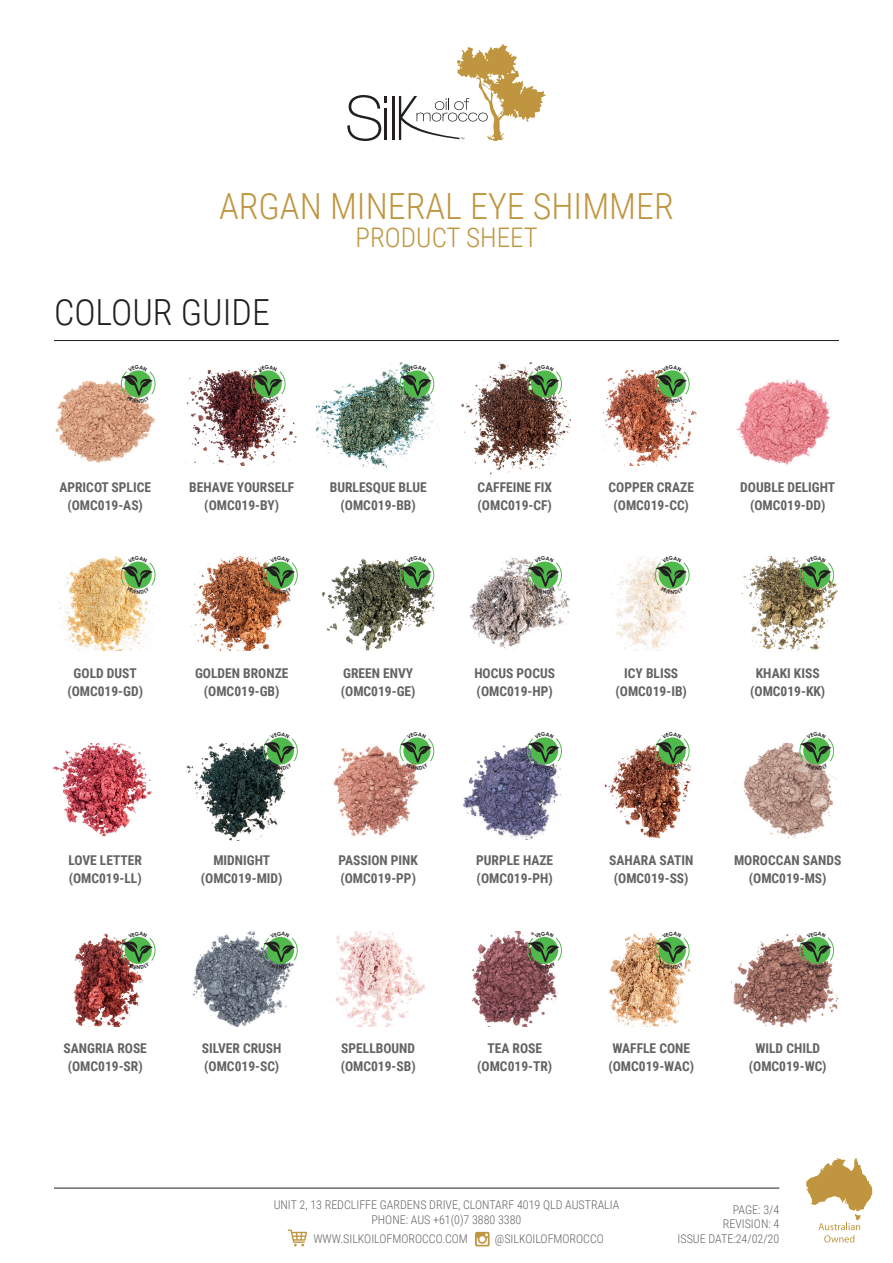
<style>
.page{position:relative;width:893px;height:1263px;background:#fff}
.page>*{position:absolute;margin:0;border:0;box-sizing:border-box;transform-origin:0 0}
.t1{font:300 36px "Roboto Condensed";color:#bf963f}
.t2{font:300 36px "Roboto Condensed";color:#231f20}
.t3{font:300 27px "Roboto Condensed";color:#bf963f}
.t4{font:700 13.5px/18px "Roboto Condensed";color:#636366;text-align:center}
.t5{font:300 12px "Roboto Condensed";color:#636366}
</style>
<div class="page">
<hr style="left:54px;top:340px;width:785px;height:1px;background:#231f20">
<hr style="left:392px;top:96px;width:3px;height:44px;background:#231f20">
<svg style="left:347px;top:95px;width:40px;height:46px"></svg>
<svg style="left:399px;top:44px;width:147px;height:97px"></svg>
<img style="left:55px;top:380px;width:100px;height:83px">
<img style="left:186px;top:371px;width:111px;height:94px">
<img style="left:316px;top:362px;width:122px;height:107px">
<img style="left:461px;top:363px;width:110px;height:112px">
<img style="left:602px;top:371px;width:95px;height:94px">
<img style="left:736px;top:379px;width:95px;height:86px">
<img style="left:58px;top:556px;width:97px;height:95px">
<img style="left:191px;top:556px;width:100px;height:95px">
<img style="left:322px;top:559px;width:112px;height:92px">
<img style="left:469px;top:557px;width:102px;height:93px">
<img style="left:611px;top:556px;width:75px;height:95px">
<img style="left:741px;top:556px;width:97px;height:95px">
<img style="left:52px;top:744px;width:100px;height:93px">
<img style="left:186px;top:744px;width:102px;height:97px">
<img style="left:333px;top:744px;width:86px;height:93px">
<img style="left:463px;top:745px;width:98px;height:95px">
<img style="left:603px;top:745px;width:88px;height:93px">
<img style="left:733px;top:744px;width:104px;height:94px">
<img style="left:73px;top:933px;width:70px;height:93px">
<img style="left:192px;top:932px;width:99px;height:94px">
<img style="left:335px;top:932px;width:91px;height:94px">
<img style="left:472px;top:932px;width:86px;height:94px">
<img style="left:608px;top:933px;width:84px;height:93px">
<img style="left:733px;top:934px;width:106px;height:92px">
<svg style="left:806px;top:1158px;width:66px;height:84px"></svg>
<hr style="left:54px;top:1188px;width:725px;height:1px;background:#231f20">
<svg style="left:475px;top:1232px;width:15px;height:14px"></svg>
<svg style="left:288px;top:1229px;width:19px;height:17px"></svg>
<svg style="left:120px;top:370px;width:36px;height:33px"></svg>
<svg style="left:120px;top:556px;width:36px;height:38px"></svg>
<svg style="left:120px;top:933px;width:36px;height:36px"></svg>
<svg style="left:263px;top:556px;width:35px;height:38px"></svg>
<svg style="left:263px;top:737px;width:35px;height:33px"></svg>
<svg style="left:263px;top:932px;width:35px;height:37px"></svg>
<svg style="left:399px;top:737px;width:36px;height:33px"></svg>
<svg style="left:527px;top:932px;width:35px;height:37px"></svg>
<svg style="left:527px;top:737px;width:35px;height:33px"></svg>
<svg style="left:654px;top:737px;width:36px;height:33px"></svg>
<svg style="left:654px;top:933px;width:36px;height:36px"></svg>
<svg style="left:799px;top:737px;width:35px;height:33px"></svg>
<svg style="left:799px;top:934px;width:35px;height:35px"></svg>
<svg style="left:399px;top:559px;width:36px;height:35px"></svg>
<svg style="left:527px;top:557px;width:35px;height:37px"></svg>
<svg style="left:654px;top:556px;width:36px;height:38px"></svg>
<svg style="left:799px;top:556px;width:35px;height:38px"></svg>
<svg style="left:250px;top:370px;width:36px;height:33px"></svg>
<svg style="left:399px;top:365px;width:36px;height:38px"></svg>
<svg style="left:527px;top:365px;width:35px;height:38px"></svg>
<svg style="left:654px;top:370px;width:36px;height:33px"></svg>
<p class="t1" style="left:219px;top:181px;width:456px">ARGAN MINERAL EYE SHIMMER</p>
<p class="t3" style="left:356px;top:219px;width:184px">PRODUCT SHEET</p>
<p class="t2" style="left:54px;top:287px;width:217px">COLOUR GUIDE</p>
<p class="t4" style="left:59px;top:478px;width:93px">APRICOT SPLICE (OMC019-AS)</p>
<p class="t4" style="left:189px;top:478px;width:106px">BEHAVE YOURSELF (OMC019-BY)</p>
<p class="t4" style="left:330px;top:478px;width:98px">BURLESQUE BLUE (OMC019-BB)</p>
<p class="t4" style="left:477px;top:478px;width:76px;text-align:left">CAFFEINE FIX (OMC019-CF)</p>
<p class="t4" style="left:608px;top:478px;width:87px">COPPER CRAZE (OMC019-CC)</p>
<p class="t4" style="left:740px;top:478px;width:96px">DOUBLE DELIGHT (OMC019-DD)</p>
<p class="t4" style="left:67px;top:663px;width:77px">GOLD DUST (OMC019-GD)</p>
<p class="t4" style="left:195px;top:663px;width:95px">GOLDEN BRONZE (OMC019-GB)</p>
<p class="t4" style="left:341px;top:663px;width:76px;text-align:left">GREEN ENVY (OMC019-GE)</p>
<p class="t4" style="left:474px;top:663px;width:82px;text-align:left">HOCUS POCUS (OMC019-HP)</p>
<p class="t4" style="left:615px;top:663px;width:73px">ICY BLISS (OMC019-IB)</p>
<p class="t4" style="left:750px;top:663px;width:77px">KHAKI KISS (OMC019-KK)</p>
<p class="t4" style="left:68px;top:851px;width:75px;text-align:left">LOVE LETTER (OMC019-LL)</p>
<p class="t4" style="left:201px;top:851px;width:83px">MIDNIGHT (OMC019-MID)</p>
<p class="t4" style="left:339px;top:851px;width:81px;text-align:left">PASSION PINK (OMC019-PP)</p>
<p class="t4" style="left:476px;top:851px;width:78px;text-align:left">PURPLE HAZE (OMC019-PH)</p>
<p class="t4" style="left:609px;top:851px;width:86px">SAHARA SATIN (OMC019-SS)</p>
<p class="t4" style="left:734px;top:851px;width:109px">MOROCCAN SANDS (OMC019-MS)</p>
<p class="t4" style="left:64px;top:1039px;width:85px">SANGRIA ROSE (OMC019-SR)</p>
<p class="t4" style="left:202px;top:1039px;width:81px;text-align:left">SILVER CRUSH (OMC019-SC)</p>
<p class="t4" style="left:341px;top:1039px;width:77px;text-align:left">SPELLBOUND (OMC019-SB)</p>
<p class="t4" style="left:477px;top:1039px;width:77px">TEA ROSE (OMC019-TR)</p>
<p class="t4" style="left:608px;top:1039px;width:87px;text-align:left">WAFFLE CONE (OMC019-WAC)</p>
<p class="t4" style="left:749px;top:1039px;width:79px">WILD CHILD (OMC019-WC)</p>
<p class="t5" style="left:274px;top:1197px;width:347px">UNIT 2, 13 REDCLIFFE GARDENS DRIVE, CLONTARF 4019 QLD AUSTRALIA</p>
<p class="t5" style="left:371px;top:1211px;width:151px">PHONE: AUS +61(0)7 3880 3380</p>
<p class="t5" style="left:313px;top:1230px;width:156px">WWW.SILKOILOFMOROCCO.COM</p>
<p class="t5" style="left:495px;top:1230px;width:110px">@SILKOILOFMOROCCO</p>
<p class="t5" style="left:733px;top:1201px;width:48px">PAGE: 3/4</p>
<p class="t5" style="left:723px;top:1215px;width:58px">REVISION: 4</p>
<p class="t5" style="left:678px;top:1230px;width:103px">ISSUE DATE:24/02/20</p>
</div>
